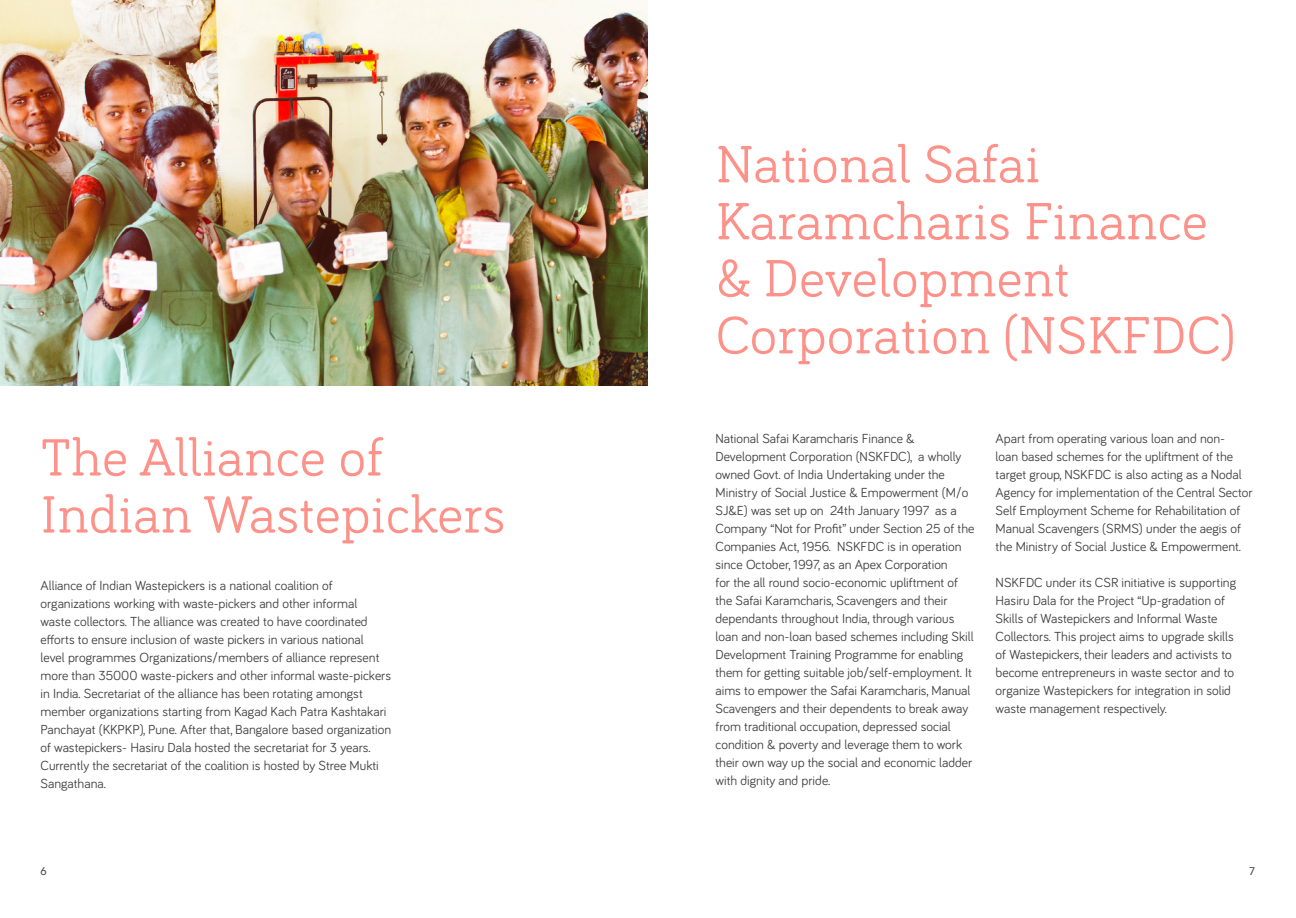
<style>
.page{position:relative;width:1296px;height:918px;background:#fff}
.page>*{position:absolute;margin:0;border:0;box-sizing:border-box;transform-origin:0 0}
.t1{font:54px/57px "Bariol Serif";color:#fd928a}
.t2{font:13.5px/18px "Bariol";color:#424242}
.t3{font:500 11.25px "Avenir";color:#53544f}
</style>
<div class="page">
<img style="left:0;top:0;width:648px;height:385px">
<h1 class="t1" style="left:40px;top:426px;width:466px">The Alliance of<br>Indian Wastepickers</h1>
<p class="t2" style="left:40px;top:576px;width:352px">Alliance of Indian Wastepickers is a national coalition of organizations working with waste-pickers and other informal waste collectors. The alliance was created to have coordinated efforts to ensure inclusion of waste pickers in various national level programmes Organizations/members of alliance represent more than 35000 waste-pickers and other informal waste-pickers in India. Secretariat of the alliance has been rotating amongst member organizations starting from Kagad Kach Patra Kashtakari Panchayat (KKPKP), Pune. After that, Bangalore based organization of wastepickers- Hasiru Dala hosted the secretariat for 3 years.<br>Currently the secretariat of the coalition is hosted by Stree Mukti Sangathana.</p>
<h1 class="t1" style="left:716px;top:132px;width:522px">National Safai<br>Karamcharis Finance &amp; Development<br>Corporation (NSKFDC)</h1>
<p class="t2" style="left:716px;top:429px;width:260px">National Safai Karamcharis Finance &amp; Development Corporation (NSKFDC), a wholly owned Govt. of India Undertaking under the Ministry of Social Justice &amp; Empowerment (M/o SJ&amp;E) was set up on 24th January 1997 as a Company “Not for Profit” under Section 25 of the Companies Act, 1956. NSKFDC is in operation since October, 1997, as an Apex Corporation<br>for the all round socio-economic upliftment of the Safai Karamcharis, Scavengers and their dependants throughout India, through various loan and non-loan based schemes including Skill Development Training Programme for enabling them for getting suitable job/self-employment. It aims to empower the Safai Karamcharis, Manual Scavengers and their dependents to break away from traditional occupation, depressed social condition &amp; poverty and leverage them to work their own way up the social and economic ladder with dignity and pride.</p>
<p class="t2" style="left:996px;top:429px;width:259px">Apart from operating various loan and non-<br>loan based schemes for the upliftment of the target group, NSKFDC is also acting as a Nodal Agency for implementation of the Central Sector Self Employment Scheme for Rehabilitation of Manual Scavengers (SRMS) under the aegis of the Ministry of Social Justice &amp; Empowerment.</p>
<p class="t2" style="left:996px;top:573px;width:242px">NSKFDC under its CSR initiative is supporting Hasiru Dala for the Project “Up-gradation of Skills of Wastepickers and Informal Waste Collectors. This project aims to upgrade skills of Wastepickers, their leaders and activists to become entrepreneurs in waste sector and to organize Wastepickers for integration in solid waste management respectively.</p>
<p class="t3" style="left:40px;top:862px;width:8px">6</p>
<p class="t3" style="left:1249px;top:862px;width:8px">7</p>
</div>
